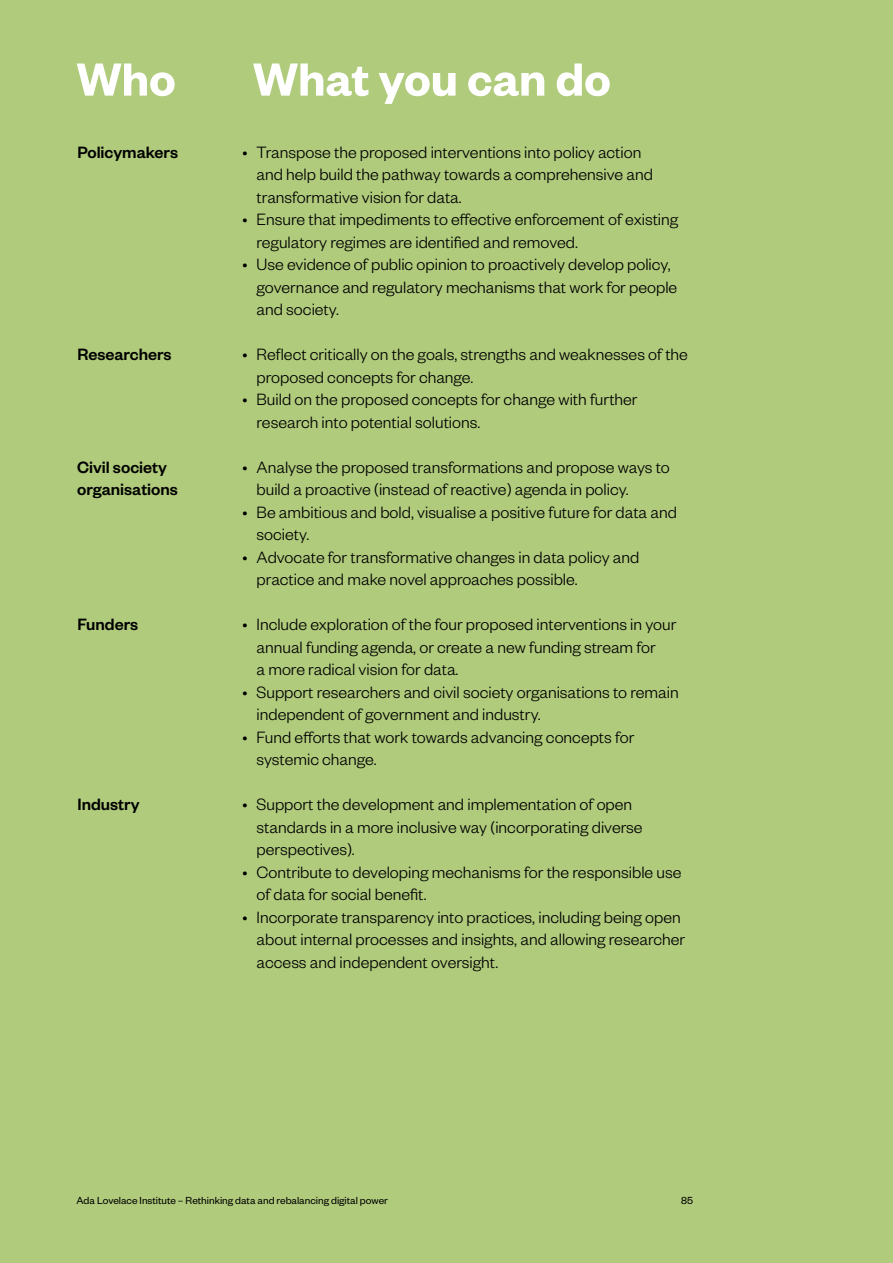
<style>
.page{position:relative;width:893px;height:1263px;background:#b0cb7c}
.page>*{position:absolute;margin:0;border:0;box-sizing:border-box;transform-origin:0 0}
.t1{font:600 51px "Founders Grotesk";color:#fff}
.t2{font:300 18px/22.5px "Founders Grotesk";color:#000}
.t3{font:500 18px/22.5px "Founders Grotesk";color:#000}
.t4{font:11.25px "Founders Grotesk";color:#000}
</style>
<div class="page">
<h1 class="t1" style="left:77px;top:47px;width:101px">Who</h1>
<h1 class="t1" style="left:253px;top:47px;width:359px">What you can do</h1>
<p class="t3" style="left:77px;top:140px;width:102px">Policymakers</p>
<p class="t3" style="left:77px;top:342px;width:96px">Researchers</p>
<p class="t3" style="left:77px;top:455px;width:102px">Civil society organisations</p>
<p class="t3" style="left:77px;top:612px;width:62px">Funders</p>
<p class="t3" style="left:78px;top:792px;width:64px">Industry</p>
<p class="t2" style="left:257px;top:140px;width:398px;text-indent:-14px">• Transpose the proposed interventions into policy action and help build the pathway towards a comprehensive and transformative vision for data.</p>
<p class="t2" style="left:257px;top:207px;width:423px;text-indent:-14px">• Ensure that impediments to effective enforcement of existing regulatory regimes are identified and removed.</p>
<p class="t2" style="left:257px;top:252px;width:422px;text-indent:-14px">• Use evidence of public opinion to proactively develop policy, governance and regulatory mechanisms that work for people and society.</p>
<p class="t2" style="left:257px;top:342px;width:433px;text-indent:-14px">• Reflect critically on the goals, strengths and weaknesses of the proposed concepts for change.</p>
<p class="t2" style="left:257px;top:387px;width:382px;text-indent:-14px">• Build on the proposed concepts for change with further research into potential solutions.</p>
<p class="t2" style="left:257px;top:455px;width:415px;text-indent:-14px">• Analyse the proposed transformations and propose ways to build a proactive (instead of reactive) agenda in policy.</p>
<p class="t2" style="left:257px;top:500px;width:422px;text-indent:-14px">• Be ambitious and bold, visualise a positive future for data and society.</p>
<p class="t2" style="left:257px;top:545px;width:384px;text-indent:-14px">• Advocate for transformative changes in data policy and practice and make novel approaches possible.</p>
<p class="t2" style="left:257px;top:612px;width:421px;text-indent:-14px">• Include exploration of the four proposed interventions in your annual funding agenda, or create a new funding stream for<br>a more radical vision for data.</p>
<p class="t2" style="left:257px;top:680px;width:424px;text-indent:-14px">• Support researchers and civil society organisations to remain independent of government and industry.</p>
<p class="t2" style="left:257px;top:725px;width:379px;text-indent:-14px">• Fund efforts that work towards advancing concepts for systemic change.</p>
<p class="t2" style="left:257px;top:792px;width:388px;text-indent:-14px">• Support the development and implementation of open standards in a more inclusive way (incorporating diverse perspectives).</p>
<p class="t2" style="left:257px;top:860px;width:426px;text-indent:-14px">• Contribute to developing mechanisms for the responsible use of data for social benefit.</p>
<p class="t2" style="left:257px;top:905px;width:430px;text-indent:-14px">• Incorporate transparency into practices, including being open about internal processes and insights, and allowing researcher access and independent oversight.</p>
<p class="t4" style="left:77px;top:1193px;width:313px">Ada Lovelace Institute – Rethinking data and rebalancing digital power</p>
<p class="t4" style="left:681px;top:1193px;width:13px">85</p>
</div>
